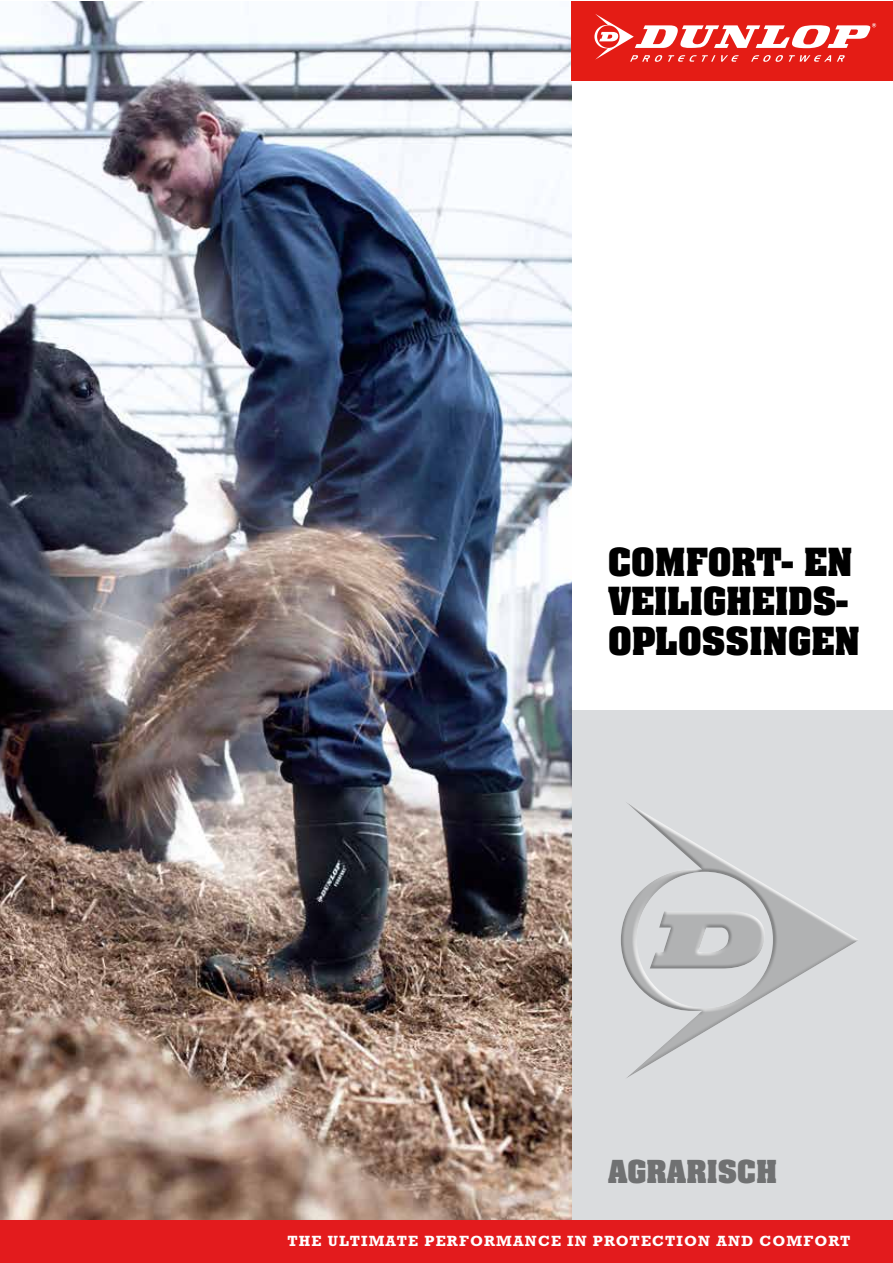
<style>
.page{position:relative;width:893px;height:1263px;background:#fff}
.page>*{position:absolute;margin:0;border:0;box-sizing:border-box;transform-origin:0 0}
.t1{font:700 33px/39.6px "Aachen Std";color:#000}
.t2{font:700 27px "Aachen Std";color:#707172}
.t3{font:700 15px "Rockwell Std";letter-spacing:.075em;color:#fff}
</style>
<div class="page">
<div style="left:572px;top:710px;width:320px;height:510px;background:#dadcde"></div>
<img style="left:0;top:1px;width:572px;height:1219px">
<div style="left:0;top:1220px;width:892px;height:43px;background:#e31b1d"></div>
<div style="left:572px;top:1px;width:320px;height:80px;background:#e41c15"></div>
<svg style="left:594px;top:14px;width:282px;height:48px"></svg>
<div style="left:621px;top:798px;width:238px;height:286px;background:#000;opacity:.25"></div>
<h1 class="t1" style="left:608px;top:542px;width:254px">COMFORT- EN<br>VEILIGHEIDS-<br>OPLOSSINGEN</h1>
<h2 class="t2" style="left:608px;top:1152px;width:171px">AGRARISCH</h2>
<p class="t3" style="left:288px;top:1232px;width:564px">THE ULTIMATE PERFORMANCE IN PROTECTION AND COMFORT</p>
</div>
